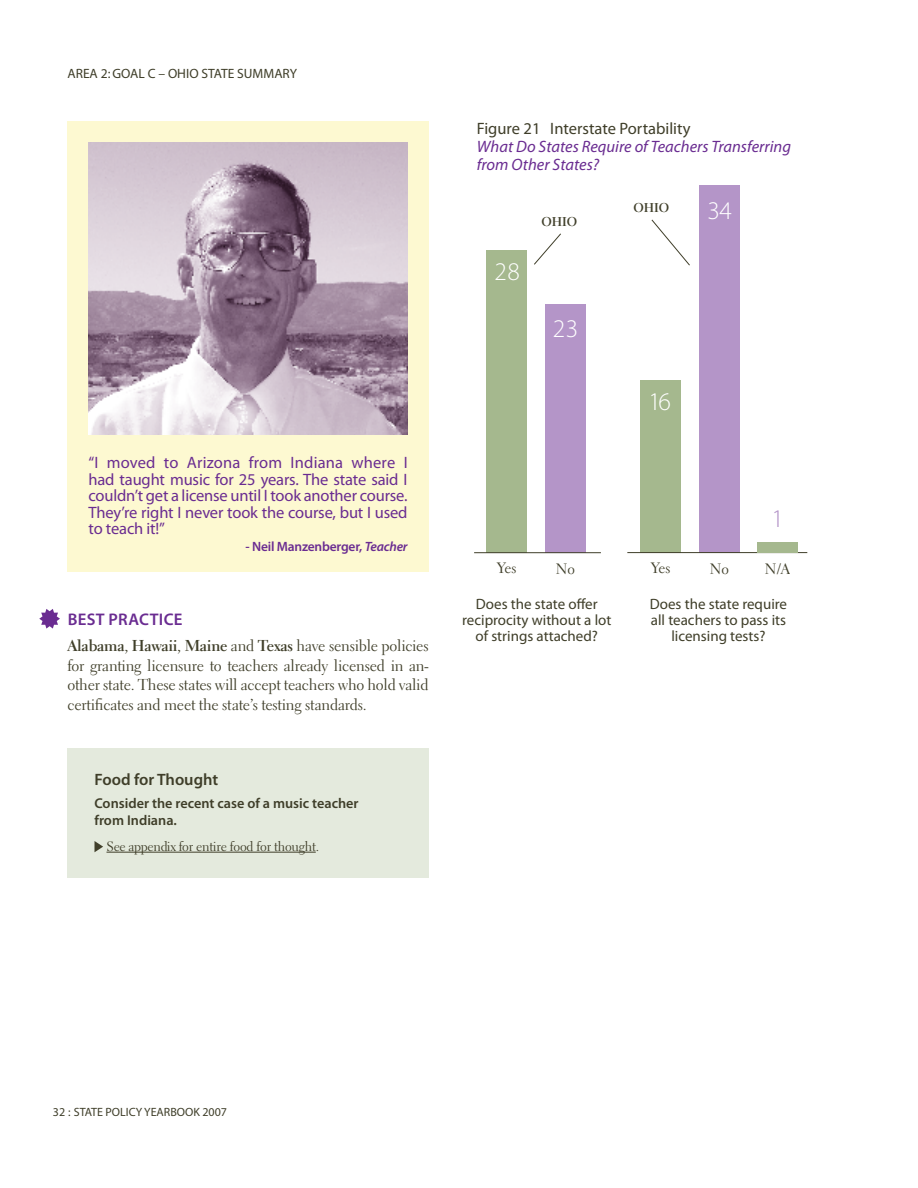
<style>
.page{position:relative;width:918px;height:1188px;background:#fff}
.page>*{position:absolute;margin:0;border:0;box-sizing:border-box;transform-origin:0 0}
.t1{font:300 25.5px "Myriad Pro";letter-spacing:.005em;color:#fff}
.t2{font:300 25.5px "Myriad Pro";color:#b495c8}
.t3{font:600 16.8px "Myriad Pro";letter-spacing:.02em;color:#6a2c91}
.t4{font:16.5px/16.5px "Myriad Pro";letter-spacing:-.01em;color:#6a2c91;text-align:justify}
.t5{font:italic 16.5px/18px "Myriad Pro";color:#6a2c91}
.t6{font:16.5px "Myriad Pro";color:#3f3e29}
.t7{font:600 16.5px "Myriad Pro";letter-spacing:-.01em;color:#3f3e29}
.t8{font:15.75px/19.5px "Electra LH";letter-spacing:-.015em;color:#3f3e29;text-align:justify}
.t9{font:15px/15.8px "Myriad Pro";color:#3f3e29;text-align:center}
.t10{font:15px "Electra LH";color:#3f3e29}
.t11{font:600 14.25px/16.5px "Myriad Pro";color:#3f3e29}
.t12{font:13.5px "Electra LH";letter-spacing:-.015em;color:#3f3e29}
.t13{font:13.5px "Myriad";color:#3f3e29}
.t14{font:600 13.5px "Myriad Pro";letter-spacing:-.015em;color:#6a2c91}
.t15{font:700 12.75px "Electra LH";color:#3f3e29}
.t16{font:12px "Myriad";color:#3f3e29}
.s1{font-style:italic}
.s2{font-weight:700}
</style>
<div class="page">
<svg style="left:39px;top:609px;width:21px;height:20px"></svg>
<div style="left:68px;top:748px;width:361px;height:130px;background:#e4eadd"></div>
<hr style="left:106px;top:852px;width:210px;height:1px;background:#3f3e29">
<svg style="left:94px;top:841px;width:9px;height:11px"></svg>
<div style="left:487px;top:250px;width:40px;height:302px;background:#a5b88e"></div>
<div style="left:545px;top:304px;width:41px;height:248px;background:#b495c8"></div>
<div style="left:641px;top:380px;width:40px;height:172px;background:#a5b88e"></div>
<div style="left:699px;top:185px;width:41px;height:367px;background:#b495c8"></div>
<hr style="left:474px;top:552px;width:127px;height:1px;background:#3f3e29">
<hr style="left:627px;top:552px;width:180px;height:1px;background:#3f3e29">
<svg style="left:757px;top:542px;width:41px;height:11px"></svg>
<div style="left:68px;top:122px;width:361px;height:450px;background:#fdf9d1"></div>
<img style="left:88px;top:142px;width:320px;height:293px">
<svg style="left:534px;top:233px;width:27px;height:32px"></svg>
<svg style="left:651px;top:219px;width:39px;height:47px"></svg>
<p class="t13" style="left:67px;top:66px;width:9px">AREA</p>
<p class="t13" style="left:101px;top:66px;width:198px">2: GOAL C – OHIO STATE SUMMARY</p>
<p class="t4" style="left:88px;top:454px;width:321px">“I moved to Arizona from Indiana where I had taught music for 25 years. The state said I couldn’t get a license until I took another course.<br>They’re right I never took the course, but I used to teach it!”</p>
<p class="t14" style="left:245px;top:537px;width:164px">- Neil Manzenberger, <span class="s1">Teacher</span></p>
<p class="t3" style="left:68px;top:609px;width:116px">Best Practice</p>
<p class="t8" style="left:68px;top:636px;width:363px"><span class="s2">Alabama</span>, <span class="s2">Hawaii</span>, <span class="s2">Maine</span> and <span class="s2">Texas</span> have sensible policies for granting licensure to teachers already licensed in an&shy;other state. These states will accept teachers who hold valid certificates and meet the state’s testing standards.</p>
<p class="t7" style="left:94px;top:769px;width:125px">Food for Thought</p>
<p class="t11" style="left:94px;top:795px;width:266px">Consider the recent case of a music teacher from Indiana.</p>
<p class="t12" style="left:106px;top:838px;width:214px">See appendix for entire food for thought.</p>
<p class="t6" style="left:477px;top:118px;width:215px">Figure 21 Interstate Portability</p>
<p class="t5" style="left:477px;top:137px;width:316px">What Do States Require of Teachers Transferring from Other States?</p>
<h1 class="t1" style="left:494px;top:257px;width:27px">28</h1>
<p class="t15" style="left:541px;top:214px;width:34px">Ohio</p>
<h1 class="t1" style="left:553px;top:314px;width:27px">23</h1>
<p class="t15" style="left:633px;top:200px;width:34px">Ohio</p>
<h1 class="t1" style="left:707px;top:195px;width:26px">34</h1>
<h1 class="t1" style="left:648px;top:386px;width:24px">16</h1>
<p class="t10" style="left:497px;top:559px;width:21px">Yes</p>
<p class="t10" style="left:556px;top:559px;width:21px">No</p>
<p class="t9" style="left:462px;top:596px;width:151px">Does the state offer reciprocity without a lot of strings attached?</p>
<p class="t10" style="left:651px;top:559px;width:21px">Yes</p>
<p class="t10" style="left:710px;top:559px;width:21px">No</p>
<h1 class="t2" style="left:771px;top:503px;width:14px">1</h1>
<p class="t10" style="left:765px;top:559px;width:27px">N/A</p>
<p class="t9" style="left:650px;top:596px;width:139px">Does the state require all teachers to pass its licensing tests?</p>
<p class="t16" style="left:53px;top:1106px;width:176px">32 : STATE POLICY YEARBOOK 2007</p>
</div>
